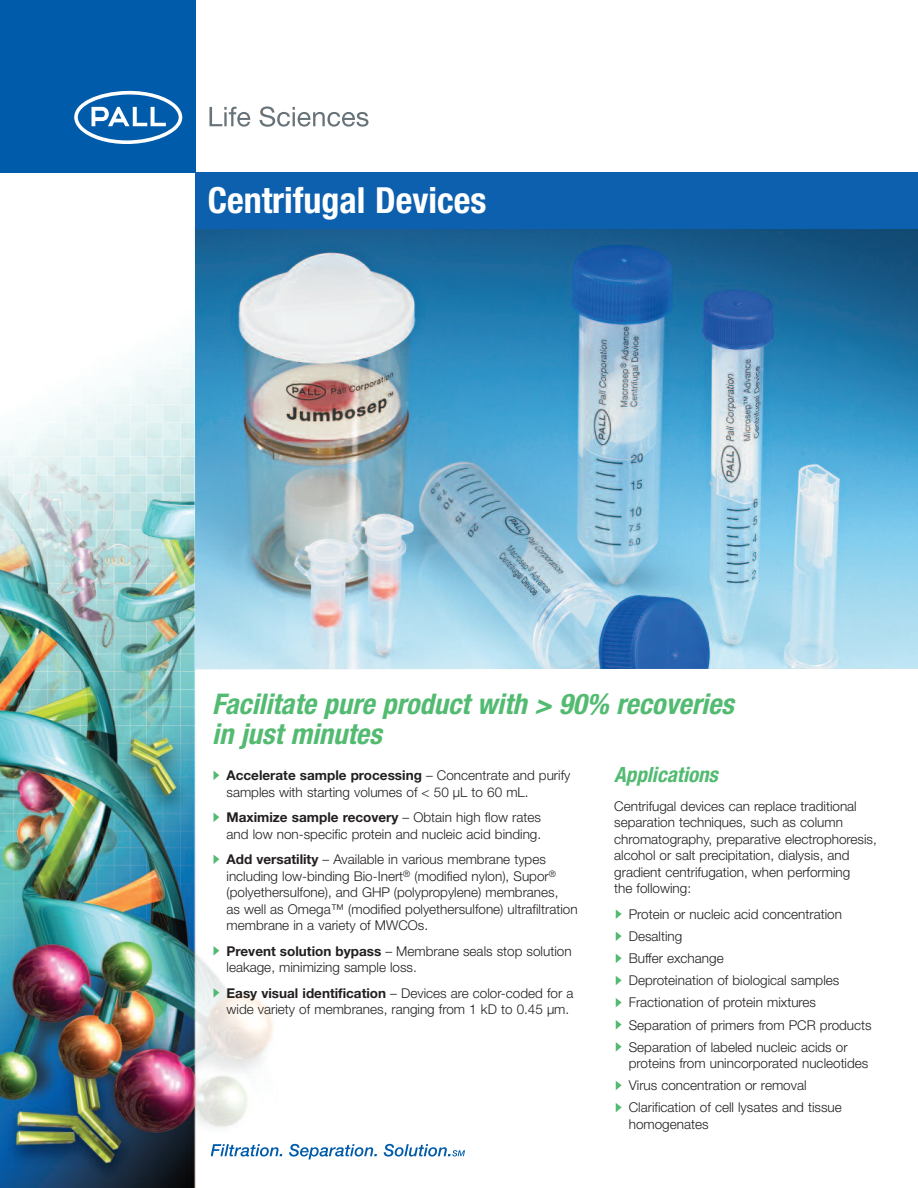
<style>
.page{position:relative;width:918px;height:1188px;background:#fff}
.page>*{position:absolute;margin:0;border:0;box-sizing:border-box;transform-origin:0 0}
.t1{font:700 condensed 36px "Helvetica Neue";color:#fff}
.t2{font:italic 700 condensed 28.5px/30px "Helvetica Neue";color:#53bb71}
.t3{font:italic 700 condensed 21px "Helvetica Neue";color:#53bb71}
.t4{font:300 13.5px/16.5px "Helvetica Neue";color:#231f20}
.s1{font-weight:700}
</style>
<div class="page">
<img style="left:0;top:172px;width:318px;height:1016px">
<img style="left:195px;top:228px;width:723px;height:441px">
<div style="left:195px;top:172px;width:723px;height:56px;background:#0d60ae"></div>
<svg style="left:214px;top:988px;width:5px;height:10px"></svg>
<svg style="left:214px;top:946px;width:5px;height:10px"></svg>
<svg style="left:214px;top:855px;width:5px;height:9px"></svg>
<svg style="left:214px;top:813px;width:5px;height:9px"></svg>
<svg style="left:214px;top:771px;width:5px;height:9px"></svg>
<svg style="left:211px;top:1144px;width:71px;height:12px"></svg>
<svg style="left:289px;top:1144px;width:88px;height:15px"></svg>
<svg style="left:384px;top:1144px;width:81px;height:13px"></svg>
<div style="left:0;top:0;width:196px;height:172px;background:#015bab"></div>
<svg style="left:74px;top:90px;width:108px;height:54px"></svg>
<svg style="left:209px;top:107px;width:41px;height:20px"></svg>
<svg style="left:260px;top:106px;width:108px;height:21px"></svg>
<svg style="left:616px;top:1103px;width:6px;height:9px"></svg>
<svg style="left:616px;top:1081px;width:6px;height:9px"></svg>
<svg style="left:616px;top:1042px;width:6px;height:10px"></svg>
<svg style="left:616px;top:1020px;width:6px;height:10px"></svg>
<svg style="left:616px;top:998px;width:6px;height:9px"></svg>
<svg style="left:616px;top:976px;width:6px;height:9px"></svg>
<svg style="left:616px;top:954px;width:6px;height:9px"></svg>
<svg style="left:616px;top:932px;width:6px;height:9px"></svg>
<svg style="left:616px;top:909px;width:6px;height:10px"></svg>
<h1 class="t1" style="left:208px;top:188px;width:280px">Centrifugal Devices</h1>
<h2 class="t2" style="left:212px;top:691px;width:523px">Facilitate pure product with &gt; 90% recoveries in just minutes</h2>
<h3 class="t3" style="left:614px;top:767px;width:105px">Applications</h3>
<p class="t4" style="left:614px;top:799px;width:264px">Centrifugal devices can replace traditional separation techniques, such as column chromatography, preparative electrophoresis, alcohol or salt precipitation, dialysis, and gradient centrifugation, when performing<br>the following:</p>
<p class="t4" style="left:629px;top:904px;width:244px;line-height:22px">Protein or nucleic acid concentration<br>Desalting<br>Buffer exchange<br>Deproteination of biological samples<br>Fractionation of protein mixtures<br>Separation of primers from PCR products<br>Separation of labeled nucleic acids or</p>
<p class="t4" style="left:629px;top:1054px;width:241px;line-height:22px">proteins from unincorporated nucleotides<br>Virus concentration or removal<br>Clarification of cell lysates and tissue</p>
<p class="t4" style="left:629px;top:1117px;width:81px">homogenates</p>
<p class="t4" style="left:227px;top:768px;width:345px"><span class="s1">Accelerate sample processing</span> – Concentrate and purify samples with starting volumes of &lt; 50 µL to 60 mL.</p>
<p class="t4" style="left:227px;top:810px;width:316px"><span class="s1">Maximize sample recovery</span> – Obtain high flow rates and low non-specific protein and nucleic acid binding.</p>
<p class="t4" style="left:227px;top:852px;width:353px"><span class="s1">Add versatility</span> – Available in various membrane types including low-binding Bio-Inert<sup>®</sup> (modified nylon), Supor<sup>® </sup>(polyethersulfone), and GHP (polypropylene) membranes,<br>as well as Omega™ (modified polyethersulfone) ultrafiltration membrane in a variety of MWCOs.</p>
<p class="t4" style="left:227px;top:944px;width:347px"><span class="s1">Prevent solution bypass</span> – Membrane seals stop solution leakage, minimizing sample loss.</p>
<p class="t4" style="left:227px;top:986px;width:348px"><span class="s1">Easy visual identification</span> – Devices are color-coded for a wide variety of membranes, ranging from 1 kD to 0.45 µm.</p>
</div>
